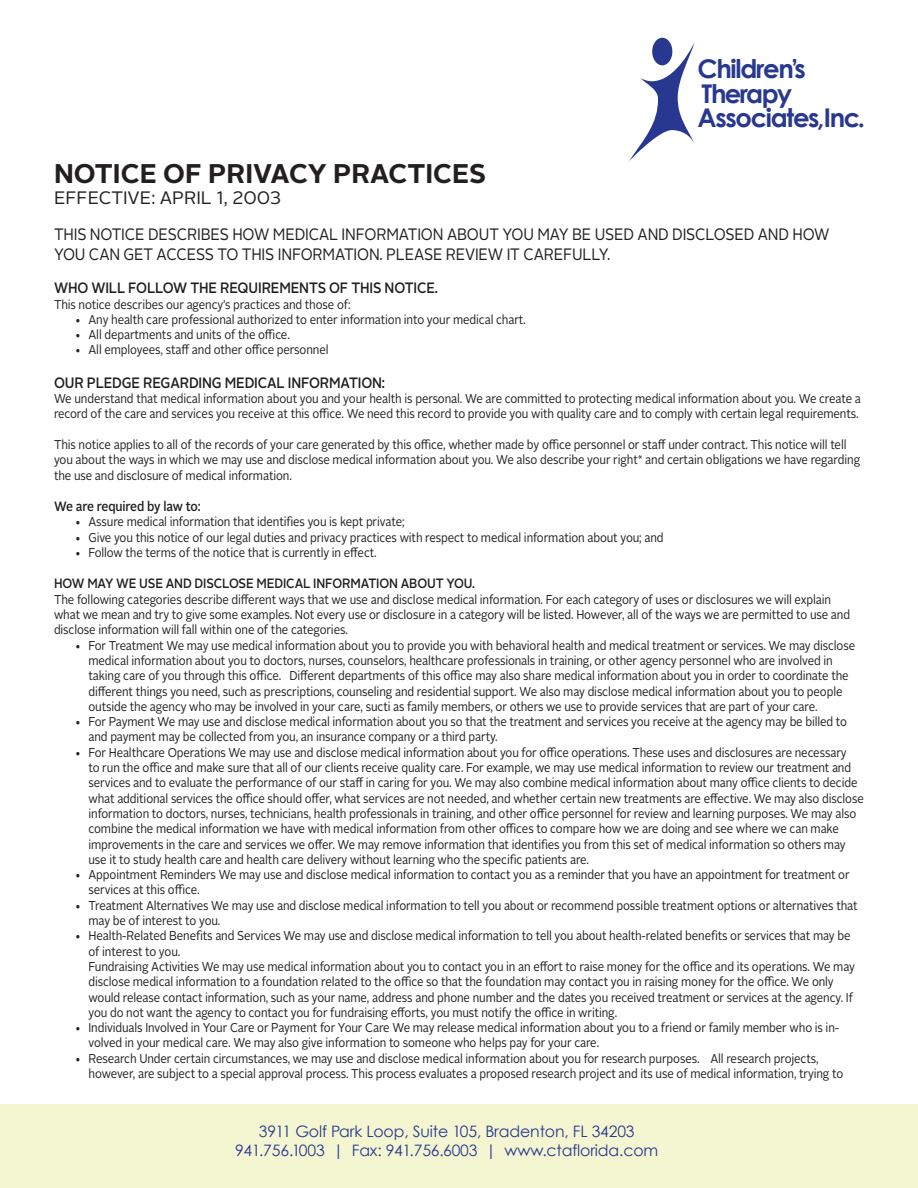
<style>
.page{position:relative;width:918px;height:1188px;background:#fff}
.page>*{position:absolute;margin:0;border:0;box-sizing:border-box;transform-origin:0 0}
.t1{font:700 27px "Alright Sans";color:#231f20}
.t2{font:700 25.8px/24.5px "Century Gothic";letter-spacing:-.05em;color:#283890}
.t3{font:18px "Alright Sans";color:#231f20}
.t4{font:16.5px/19.8px "Alright Sans";letter-spacing:-.01em;color:#231f20;scale:.9 1}
.t5{font:15.75px/19.5px "Century Gothic";letter-spacing:-.01em;color:#283890;text-align:center}
.t6{font:500 15px "Alright Sans";letter-spacing:-.01em;color:#231f20;scale:.9 1}
.t7{font:500 13.5px "Alright Sans";letter-spacing:-.01em;color:#231f20;scale:.9 1}
.t8{font:12.75px/15.3px "Alright Sans";letter-spacing:-.01em;color:#231f20;scale:.9 1}
</style>
<div class="page">
<div style="left:1px;top:1104px;width:917px;height:84px;background:#f4f6d1"></div>
<svg style="left:629px;top:42px;width:66px;height:119px"></svg>
<div style="left:652px;top:38px;width:20px;height:27px;background:#283890;border-radius:50%"></div>
<h2 class="t2" style="left:698px;top:56px;width:169px">Children’s<br>Therapy<br>Associates,Inc.</h2>
<p class="t1" style="left:54px;top:154px;width:434px">NOTICE OF PRIVACY PRACTICES</p>
<p class="t3" style="left:54px;top:186px;width:229px">EFFECTIVE: APRIL 1, 2003</p>
<p class="t4" style="left:54px;top:225px;width:863px">THIS NOTICE DESCRIBES HOW MEDICAL INFORMATION ABOUT YOU MAY BE USED AND DISCLOSED AND HOW<br>YOU CAN GET ACCESS TO THIS INFORMATION. PLEASE REVIEW IT CAREFULLY.</p>
<p class="t6" style="left:54px;top:278px;width:428px">WHO WILL FOLLOW THE REQUIREMENTS OF THIS NOTICE.</p>
<p class="t8" style="left:54px;top:297px;width:331px">This notice describes our agency’s practices and those of:</p>
<p class="t8" style="left:75px;top:312px;width:503px">• Any health care professional authorized to enter information into your medical chart.</p>
<p class="t8" style="left:75px;top:327px;width:241px">• All departments and units of the office.</p>
<p class="t8" style="left:75px;top:343px;width:284px">• All employees, staff and other office personnel</p>
<p class="t6" style="left:54px;top:372px;width:369px">OUR PLEDGE REGARDING MEDICAL INFORMATION:</p>
<p class="t8" style="left:54px;top:391px;width:898px">We understand that medical information about you and your health is personal. We are committed to protecting medical information about you. We create a record of the care and services you receive at this office. We need this record to provide you with quality care and to comply with certain legal requirements.</p>
<p class="t8" style="left:54px;top:437px;width:897px">This notice applies to all of the records of your care generated by this office, whether made by office personnel or staff under contract. This notice will tell you about the ways in which we may use and disclose medical information about you. We also describe your right* and certain obligations we have regarding the use and disclosure of medical information.</p>
<p class="t7" style="left:54px;top:497px;width:164px">We are required by law to:</p>
<p class="t8" style="left:75px;top:514px;width:368px">• Assure medical information that identifies you is kept private;</p>
<p class="t8" style="left:75px;top:530px;width:656px">• Give you this notice of our legal duties and privacy practices with respect to medical information about you; and</p>
<p class="t8" style="left:75px;top:545px;width:337px">• Follow the terms of the notice that is currently in effect.</p>
<p class="t7" style="left:54px;top:574px;width:469px">HOW MAY WE USE AND DISCLOSE MEDICAL INFORMATION ABOUT YOU.</p>
<p class="t8" style="left:54px;top:592px;width:886px">The following categories describe different ways that we use and disclose medical information. For each category of uses or disclosures we will explain what we mean and try to give some examples. Not every use or disclosure in a category will be listed. However, all of the ways we are permitted to use and disclose information will fall within one of the categories.</p>
<p class="t8" style="left:88px;top:638px;width:853px;text-indent:-14px">• For Treatment We may use medical information about you to provide you with behavioral health and medical treatment or services. We may disclose medical information about you to doctors, nurses, counselors, healthcare professionals in training, or other agency personnel who are involved in taking care of you through this office. Different departments of this office may also share medical information about you in order to coordinate the different things you need, such as prescriptions, counseling and residential support. We also may disclose medical information about you to people outside the agency who may be involved in your care, sucti as family members, or others we use to provide services that are part of your care.</p>
<p class="t8" style="left:88px;top:714px;width:844px;text-indent:-14px">• For Payment We may use and disclose medical information about you so that the treatment and services you receive at the agency may be billed to and payment may be collected from you, an insurance company or a third party.</p>
<p class="t8" style="left:88px;top:745px;width:863px;text-indent:-14px">• For Healthcare Operations We may use and disclose medical information about you for office operations. These uses and disclosures are necessary<br>to run the office and make sure that all of our clients receive quality care. For example, we may use medical information to review our treatment and services and to evaluate the performance of our staff in caring for you. We may also combine medical information about many office clients to decide what additional services the office should offer, what services are not needed, and whether certain new treatments are effective. We may also disclose information to doctors, nurses, technicians, health professionals in training, and other office personnel for review and learning purposes. We may also combine the medical information we have with medical information from other offices to compare how we are doing and see where we can make improvements in the care and services we offer. We may remove information that identifies you from this set of medical information so others may use it to study health care and health care delivery without learning who the specific patients are.</p>
<p class="t8" style="left:88px;top:867px;width:847px;text-indent:-14px">• Appointment Reminders We may use and disclose medical information to contact you as a reminder that you have an appointment for treatment or services at this office.</p>
<p class="t8" style="left:88px;top:898px;width:856px;text-indent:-14px">• Treatment Alternatives We may use and disclose medical information to tell you about or recommend possible treatment options or alternatives that may be of interest to you.</p>
<p class="t8" style="left:88px;top:928px;width:848px;text-indent:-14px">• Health-Related Benefits and Services We may use and disclose medical information to tell you about health-related benefits or services that may be of interest to you.</p>
<p class="t8" style="left:88px;top:959px;width:853px">Fundraising Activities We may use medical information about you to contact you in an effort to raise money for the office and its operations. We may disclose medical information to a foundation related to the office so that the foundation may contact you in raising money for the office. We only would release contact information, such as your name, address and phone number and the dates you received treatment or services at the agency. If you do not want the agency to contact you for fundraising efforts, you must notify the office in writing.</p>
<p class="t8" style="left:88px;top:1020px;width:836px;text-indent:-14px">• Individuals Involved in Your Care or Payment for Your Care We may release medical information about you to a friend or family member who is in&shy;volved in your medical care. We may also give information to someone who helps pay for your care.</p>
<p class="t8" style="left:88px;top:1051px;width:840px;text-indent:-14px">• Research Under certain circumstances, we may use and disclose medical information about you for research purposes. All research projects, however, are subject to a special approval process. This process evaluates a proposed research project and its use of medical information, trying to</p>
<p class="t5" style="left:235px;top:1121px;width:425px">3911 Golf Park Loop, Suite 105, Bradenton, FL 34203<br>941.756.1003 | Fax: 941.756.6003 | www.ctaflorida.com</p>
</div>
